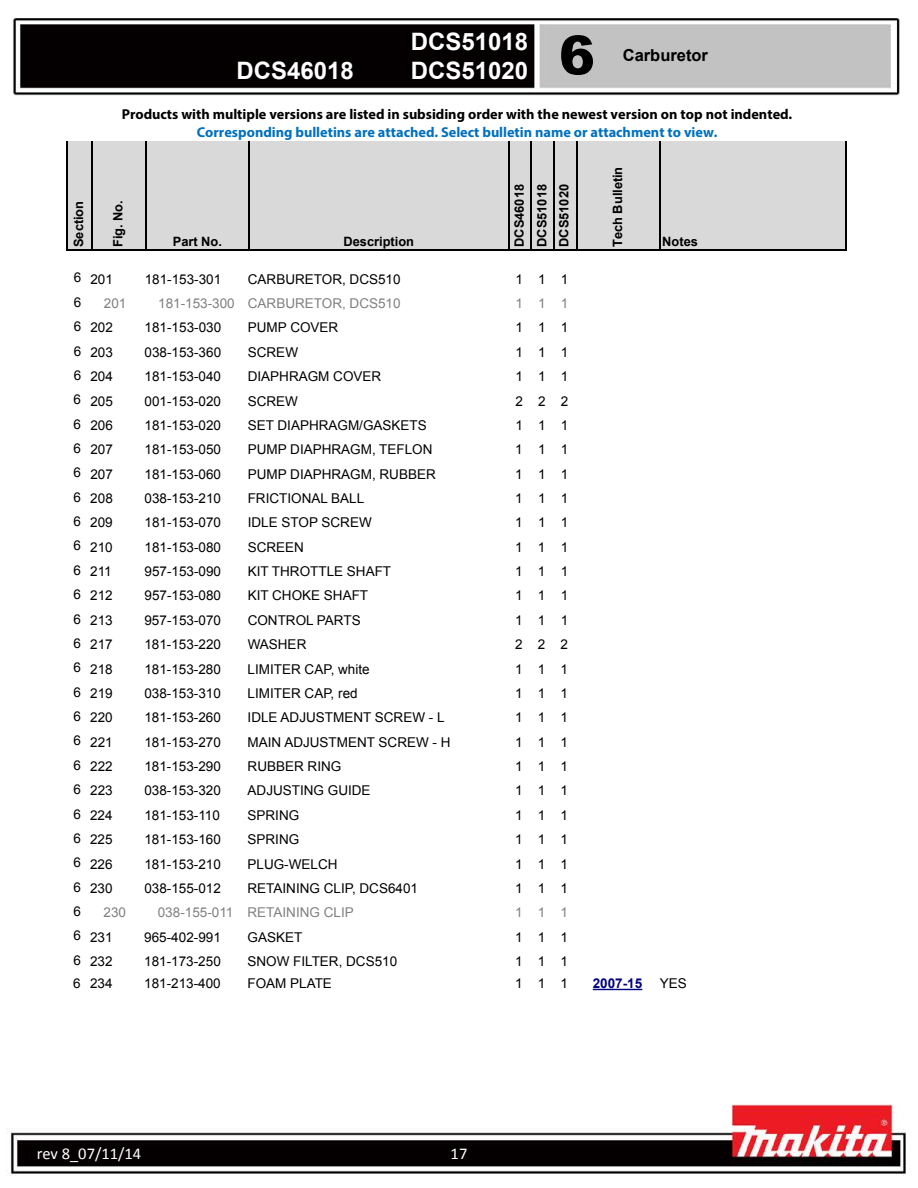
<style>
.page{position:relative;width:918px;height:1188px;background:#fff}
.page>*{position:absolute;margin:0;border:0;box-sizing:border-box;transform-origin:0 0}
.t1{font:900 54px "Arial";color:#000}
.t2{font:700 24px/28.8px "Arial";color:#fff}
.t3{font:16.5px "Calibri";color:#fff}
.t4{font:700 16.5px "Arial";color:#000}
.t5{font:700 14.25px "Myriad Pro";color:#000}
.t6{font:700 14.25px "Myriad Pro";color:#0070c0}
.t7{font:13.5px "Arial";color:#000}
.t8{font:13.5px "Arial";color:#808080}
.t9{font:700 13.5px "Arial";color:#000080}
.t10{font:700 12.9px/22.4px "Arial";color:#000;text-align:justify}
</style>
<div class="page">
<img style="left:6px;top:18px;width:900px;height:1158px">
<hr style="left:593px;top:989px;width:49px;height:1px;background:#000080">
<div style="left:67px;top:105px;width:779px;height:155px;background:#fff"></div>
<div style="left:68px;top:141px;width:778px;height:109px;background:#d9d9d9"></div>
<hr style="left:67px;top:141px;width:1px;height:110px;background:#000">
<hr style="left:91px;top:141px;width:1px;height:110px;background:#000">
<hr style="left:145px;top:141px;width:1px;height:110px;background:#000">
<hr style="left:248px;top:141px;width:1px;height:110px;background:#000">
<hr style="left:508px;top:141px;width:1px;height:110px;background:#000">
<hr style="left:531px;top:141px;width:1px;height:110px;background:#000">
<hr style="left:553px;top:141px;width:2px;height:110px;background:#000">
<hr style="left:576px;top:141px;width:1px;height:110px;background:#000">
<hr style="left:659px;top:141px;width:1px;height:110px;background:#000">
<hr style="left:845px;top:141px;width:1px;height:110px;background:#000">
<hr style="left:68px;top:249px;width:778px;height:2px;background:#000">
<h2 class="t2" style="left:236px;top:57px;width:119px">DCS46018</h2>
<h2 class="t2" style="left:411px;top:28px;width:119px">DCS51018<br>DCS51020</h2>
<h1 class="t1" style="left:559px;top:16px;width:38px">6</h1>
<p class="t4" style="left:623px;top:44px;width:87px">Carburetor</p>
<p class="t5" style="left:122px;top:104px;width:672px">Products with multiple versions are listed in subsiding order with the newest version on top not indented.</p>
<p class="t6" style="left:197px;top:123px;width:522px">Corresponding bulletins are attached. Select bulletin name or attachment to view.</p>
<p class="t10" style="left:68px;top:247px;width:48px;rotate:-90deg">Section</p>
<p class="t10" style="left:107px;top:247px;width:49px;rotate:-90deg">Fig. No.</p>
<p class="t10" style="left:173px;top:230px;width:51px">Part No.</p>
<p class="t10" style="left:343px;top:230px;width:72px">Description</p>
<p class="t10" style="left:508px;top:247px;width:65px;rotate:-90deg">DCS46018<br>DCS51018<br>DCS51020</p>
<p class="t10" style="left:607px;top:247px;width:82px;rotate:-90deg">Tech Bulletin</p>
<p class="t10" style="left:662px;top:230px;width:37px">Notes</p>
<p class="t7" style="left:74px;top:270px;width:41px">6 201</p>
<p class="t7" style="left:145px;top:270px;width:78px">181-153-301</p>
<p class="t7" style="left:248px;top:270px;width:154px">CARBURETOR, DCS510</p>
<p class="t7" style="left:515px;top:270px;width:54px">111</p>
<p class="t7" style="left:74px;top:293px;width:9px">6</p>
<p class="t8" style="left:104px;top:295px;width:24px">201</p>
<p class="t8" style="left:158px;top:295px;width:244px">181-153-300 CARBURETOR, DCS510</p>
<p class="t8" style="left:515px;top:295px;width:54px">111</p>
<p class="t7" style="left:74px;top:319px;width:41px">6 202</p>
<p class="t7" style="left:145px;top:319px;width:78px">181-153-030</p>
<p class="t7" style="left:248px;top:319px;width:92px">PUMP COVER</p>
<p class="t7" style="left:515px;top:319px;width:54px">111</p>
<p class="t7" style="left:74px;top:343px;width:41px">6 203</p>
<p class="t7" style="left:145px;top:343px;width:78px">038-153-360</p>
<p class="t7" style="left:248px;top:343px;width:52px">SCREW</p>
<p class="t7" style="left:515px;top:343px;width:54px">111</p>
<p class="t7" style="left:74px;top:368px;width:41px">6 204</p>
<p class="t7" style="left:145px;top:368px;width:78px">181-153-040</p>
<p class="t7" style="left:248px;top:368px;width:135px">DIAPHRAGM COVER</p>
<p class="t7" style="left:515px;top:368px;width:54px">111</p>
<p class="t7" style="left:74px;top:392px;width:41px">6 205</p>
<p class="t7" style="left:145px;top:392px;width:78px">001-153-020</p>
<p class="t7" style="left:248px;top:392px;width:52px">SCREW</p>
<p class="t7" style="left:515px;top:392px;width:54px">222</p>
<p class="t7" style="left:74px;top:416px;width:41px">6 206</p>
<p class="t7" style="left:145px;top:416px;width:78px">181-153-020</p>
<p class="t7" style="left:248px;top:416px;width:181px">SET DIAPHRAGM/GASKETS</p>
<p class="t7" style="left:515px;top:416px;width:54px">111</p>
<p class="t7" style="left:74px;top:441px;width:41px">6 207</p>
<p class="t7" style="left:145px;top:441px;width:78px">181-153-050</p>
<p class="t7" style="left:248px;top:441px;width:186px">PUMP DIAPHRAGM, TEFLON</p>
<p class="t7" style="left:515px;top:441px;width:54px">111</p>
<p class="t7" style="left:74px;top:465px;width:41px">6 207</p>
<p class="t7" style="left:145px;top:465px;width:78px">181-153-060</p>
<p class="t7" style="left:248px;top:465px;width:190px">PUMP DIAPHRAGM, RUBBER</p>
<p class="t7" style="left:515px;top:465px;width:54px">111</p>
<p class="t7" style="left:74px;top:489px;width:41px">6 208</p>
<p class="t7" style="left:145px;top:489px;width:78px">038-153-210</p>
<p class="t7" style="left:248px;top:489px;width:118px">FRICTIONAL BALL</p>
<p class="t7" style="left:515px;top:489px;width:54px">111</p>
<p class="t7" style="left:74px;top:514px;width:41px">6 209</p>
<p class="t7" style="left:145px;top:514px;width:78px">181-153-070</p>
<p class="t7" style="left:248px;top:514px;width:126px">IDLE STOP SCREW</p>
<p class="t7" style="left:515px;top:514px;width:54px">111</p>
<p class="t7" style="left:74px;top:538px;width:41px">6 210</p>
<p class="t7" style="left:145px;top:538px;width:78px">181-153-080</p>
<p class="t7" style="left:248px;top:538px;width:58px">SCREEN</p>
<p class="t7" style="left:515px;top:538px;width:54px">111</p>
<p class="t7" style="left:74px;top:563px;width:40px">6 211</p>
<p class="t7" style="left:145px;top:563px;width:78px">957-153-090</p>
<p class="t7" style="left:248px;top:563px;width:145px">KIT THROTTLE SHAFT</p>
<p class="t7" style="left:515px;top:563px;width:54px">111</p>
<p class="t7" style="left:74px;top:587px;width:41px">6 212</p>
<p class="t7" style="left:145px;top:587px;width:78px">957-153-080</p>
<p class="t7" style="left:248px;top:587px;width:122px">KIT CHOKE SHAFT</p>
<p class="t7" style="left:515px;top:587px;width:54px">111</p>
<p class="t7" style="left:74px;top:611px;width:41px">6 213</p>
<p class="t7" style="left:144px;top:611px;width:78px">957-153-070</p>
<p class="t7" style="left:248px;top:611px;width:115px">CONTROL PARTS</p>
<p class="t7" style="left:515px;top:611px;width:54px">111</p>
<p class="t7" style="left:74px;top:636px;width:41px">6 217</p>
<p class="t7" style="left:144px;top:636px;width:78px">181-153-220</p>
<p class="t7" style="left:248px;top:636px;width:60px">WASHER</p>
<p class="t7" style="left:515px;top:636px;width:54px">222</p>
<p class="t7" style="left:74px;top:660px;width:41px">6 218</p>
<p class="t7" style="left:144px;top:660px;width:78px">181-153-280</p>
<p class="t7" style="left:248px;top:660px;width:124px">LIMITER CAP, white</p>
<p class="t7" style="left:515px;top:660px;width:54px">111</p>
<p class="t7" style="left:73px;top:684px;width:41px">6 219</p>
<p class="t7" style="left:144px;top:684px;width:78px">038-153-310</p>
<p class="t7" style="left:248px;top:684px;width:112px">LIMITER CAP, red</p>
<p class="t7" style="left:515px;top:684px;width:54px">111</p>
<p class="t7" style="left:73px;top:709px;width:41px">6 220</p>
<p class="t7" style="left:144px;top:709px;width:78px">181-153-260</p>
<p class="t7" style="left:248px;top:709px;width:199px">IDLE ADJUSTMENT SCREW - L</p>
<p class="t7" style="left:515px;top:709px;width:54px">111</p>
<p class="t7" style="left:73px;top:733px;width:41px">6 221</p>
<p class="t7" style="left:144px;top:733px;width:78px">181-153-270</p>
<p class="t7" style="left:248px;top:733px;width:205px">MAIN ADJUSTMENT SCREW - H</p>
<p class="t7" style="left:515px;top:733px;width:54px">111</p>
<p class="t7" style="left:73px;top:757px;width:41px">6 222</p>
<p class="t7" style="left:144px;top:757px;width:78px">181-153-290</p>
<p class="t7" style="left:248px;top:757px;width:95px">RUBBER RING</p>
<p class="t7" style="left:515px;top:757px;width:54px">111</p>
<p class="t7" style="left:73px;top:782px;width:41px">6 223</p>
<p class="t7" style="left:144px;top:782px;width:78px">038-153-320</p>
<p class="t7" style="left:248px;top:782px;width:125px">ADJUSTING GUIDE</p>
<p class="t7" style="left:515px;top:782px;width:54px">111</p>
<p class="t7" style="left:73px;top:806px;width:41px">6 224</p>
<p class="t7" style="left:144px;top:806px;width:77px">181-153-110</p>
<p class="t7" style="left:248px;top:806px;width:53px">SPRING</p>
<p class="t7" style="left:515px;top:806px;width:54px">111</p>
<p class="t7" style="left:73px;top:831px;width:41px">6 225</p>
<p class="t7" style="left:144px;top:831px;width:78px">181-153-160</p>
<p class="t7" style="left:248px;top:831px;width:53px">SPRING</p>
<p class="t7" style="left:515px;top:831px;width:54px">111</p>
<p class="t7" style="left:73px;top:855px;width:41px">6 226</p>
<p class="t7" style="left:144px;top:855px;width:78px">181-153-210</p>
<p class="t7" style="left:248px;top:855px;width:92px">PLUG-WELCH</p>
<p class="t7" style="left:515px;top:855px;width:54px">111</p>
<p class="t7" style="left:73px;top:879px;width:41px">6 230</p>
<p class="t7" style="left:144px;top:879px;width:78px">038-155-012</p>
<p class="t7" style="left:248px;top:879px;width:172px">RETAINING CLIP, DCS6401</p>
<p class="t7" style="left:515px;top:879px;width:54px">111</p>
<p class="t7" style="left:73px;top:902px;width:9px">6</p>
<p class="t8" style="left:104px;top:904px;width:24px">230</p>
<p class="t8" style="left:158px;top:904px;width:197px">038-155-011 RETAINING CLIP</p>
<p class="t8" style="left:515px;top:904px;width:54px">111</p>
<p class="t7" style="left:73px;top:928px;width:41px">6 231</p>
<p class="t7" style="left:144px;top:928px;width:78px">965-402-991</p>
<p class="t7" style="left:248px;top:928px;width:56px">GASKET</p>
<p class="t7" style="left:515px;top:928px;width:54px">111</p>
<p class="t7" style="left:73px;top:952px;width:41px">6 232</p>
<p class="t7" style="left:144px;top:952px;width:78px">181-173-250</p>
<p class="t7" style="left:247px;top:952px;width:151px">SNOW FILTER, DCS510</p>
<p class="t7" style="left:515px;top:952px;width:54px">111</p>
<p class="t7" style="left:73px;top:974px;width:41px">6 234</p>
<p class="t7" style="left:144px;top:974px;width:78px">181-213-400</p>
<p class="t7" style="left:247px;top:974px;width:86px">FOAM PLATE</p>
<p class="t7" style="left:515px;top:974px;width:54px">111</p>
<p class="t9" style="left:593px;top:974px;width:51px">2007-15</p>
<p class="t7" style="left:660px;top:974px;width:29px">YES</p>
<p class="t3" style="left:37px;top:1143px;width:106px">rev 8_07/11/14</p>
<p class="t3" style="left:451px;top:1143px;width:18px">17</p>
</div>
